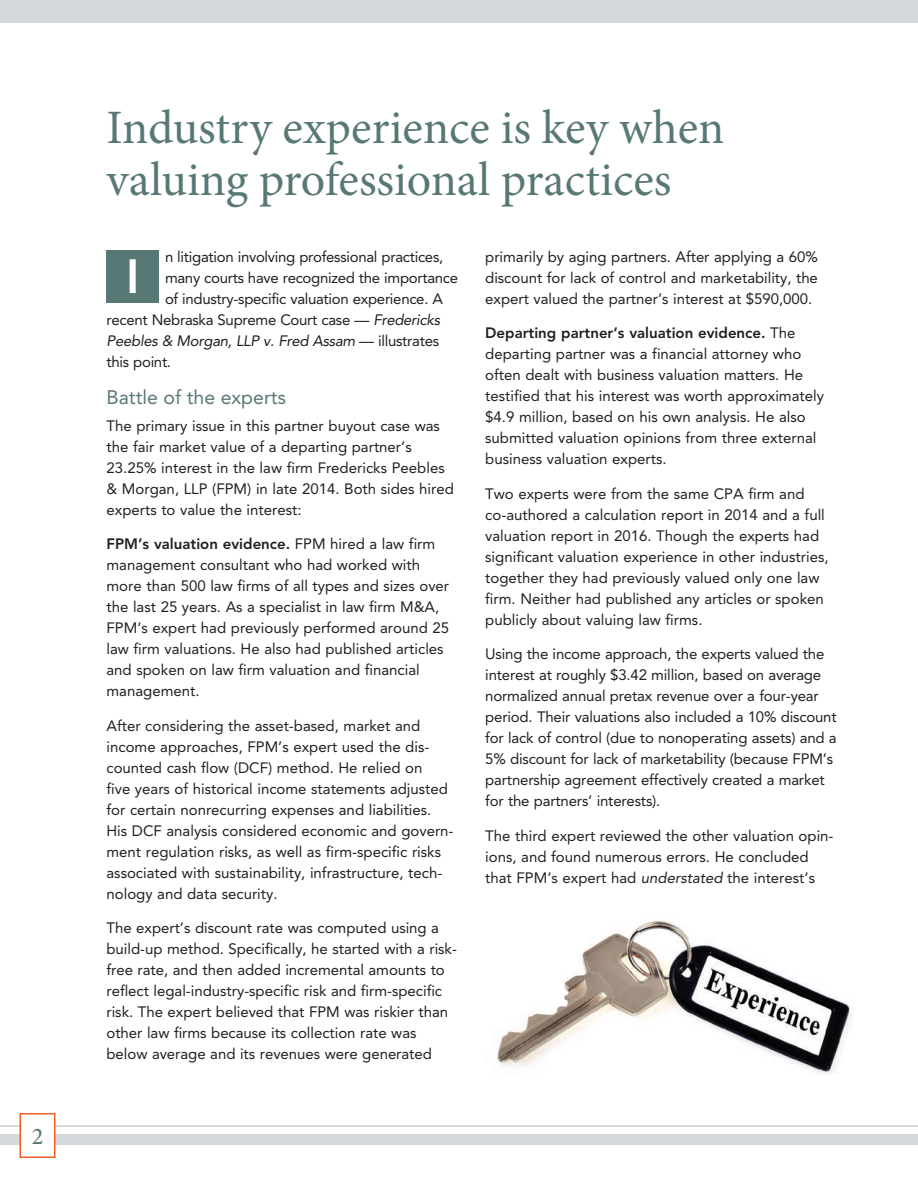
<style>
.page{position:relative;width:918px;height:1188px;background:#fff}
.page>*{position:absolute;margin:0;border:0;box-sizing:border-box;transform-origin:0 0}
.t1{font:48px/52.5px "Minion Pro";color:#587876}
.t2{font:800 48px "Avenir";color:#fff}
.t3{font:500 24px "Minion Pro";color:#587876}
.t4{font:19.5px "Avenir LT Std";color:#587876}
.t5{font:15px/21px "Avenir LT Std";color:#231f20}
.t6{font:15px "Avenir LT Std";letter-spacing:-.02em;color:#231f20}
.t7{font:italic 15px "Avenir LT Std";letter-spacing:-.02em;color:#231f20}
.s1{font-style:italic}
.s2{font-style:normal}
.s3{font-weight:800}
</style>
<div class="page">
<div style="left:0;top:1134px;width:918px;height:10px;background:#d4dadb"></div>
<div style="left:0;top:0;width:918px;height:22px;background:#d4dadb"></div>
<hr style="left:0;top:1125px;width:918px;height:1px;background:#d4dadb">
<div style="left:20px;top:1114px;width:35px;height:43px;background:#fff"></div>
<div style="left:20px;top:1113px;width:36px;height:45px;border:2px solid #f25d23"></div>
<div style="left:106px;top:250px;width:53px;height:53px;background:#587876"></div>
<img style="left:496px;top:921px;width:357px;height:153px">
<h2 class="t3" style="left:32px;top:1120px;width:13px">2</h2>
<h1 class="t1" style="left:106px;top:102px;width:619px">Industry experience is key when valuing professional practices</h1>
<p class="t6" style="left:165px;top:248px;width:280px">n litigation involving professional practices,</p>
<p class="t6" style="left:165px;top:269px;width:295px">many courts have recognized the importance</p>
<p class="t6" style="left:165px;top:290px;width:280px">of industry-specific valuation experience. A</p>
<p class="t6" style="left:106px;top:311px;width:335px">recent Nebraska Supreme Court case — <span class="s1">Fredericks</span></p>
<p class="t7" style="left:106px;top:332px;width:334px">Peebles &amp; Morgan, LLP v. Fred Assam <span class="s2">— illustrates</span></p>
<p class="t6" style="left:106px;top:353px;width:66px">this point.</p>
<h3 class="t4" style="left:106px;top:386px;width:181px">Battle of the experts</h3>
<p class="t5" style="left:106px;top:415px;width:349px">The primary issue in this partner buyout case was the fair market value of a departing partner’s 23.25% interest in the law firm Fredericks Peebles &amp; Morgan, LLP (FPM) in late 2014. Both sides hired experts to value the interest:</p>
<p class="t5" style="left:106px;top:534px;width:344px"><span class="s3">FPM’s valuation evidence.</span> FPM hired a law firm management consultant who had worked with more than 500 law firms of all types and sizes over the last 25 years. As a specialist in law firm M&amp;A, FPM’s expert had previously performed around 25 law firm valuations. He also had published articles and spoken on law firm valuation and financial management.</p>
<p class="t5" style="left:106px;top:715px;width:349px">After considering the asset-based, market and income approaches, FPM’s expert used the dis&shy;counted cash flow (DCF) method. He relied on<br>five years of historical income statements adjusted for certain nonrecurring expenses and liabilities.<br>His DCF analysis considered economic and govern&shy;ment regulation risks, as well as firm-specific risks associated with sustainability, infrastructure, tech&shy;nology and data security.</p>
<p class="t5" style="left:106px;top:918px;width:352px">The expert’s discount rate was computed using a build-up method. Specifically, he started with a risk&shy;free rate, and then added incremental amounts to reflect legal-industry-specific risk and firm-specific risk. The expert believed that FPM was riskier than other law firms because its collection rate was below average and its revenues were generated</p>
<h1 class="t2" style="left:126px;top:239px;width:15px">I</h1>
<p class="t5" style="left:485px;top:246px;width:334px;text-align:justify">primarily by aging partners. After applying a 60% discount for lack of control and marketability, the expert valued the partner’s interest at $590,000.</p>
<p class="t5" style="left:485px;top:323px;width:340px"><span class="s3">Departing partner’s valuation evidence.</span> The departing partner was a financial attorney who often dealt with business valuation matters. He testified that his interest was worth approximately $4.9 million, based on his own analysis. He also submitted valuation opinions from three external business valuation experts.</p>
<p class="t5" style="left:485px;top:483px;width:345px">Two experts were from the same CPA firm and co-authored a calculation report in 2014 and a full valuation report in 2016. Though the experts had significant valuation experience in other industries, together they had previously valued only one law firm. Neither had published any articles or spoken publicly about valuing law firms.</p>
<p class="t5" style="left:485px;top:644px;width:353px">Using the income approach, the experts valued the interest at roughly $3.42 million, based on average normalized annual pretax revenue over a four-year period. Their valuations also included a 10% discount for lack of control (due to nonoperating assets) and a 5% discount for lack of marketability (because FPM’s partnership agreement effectively created a market for the partners’ interests).</p>
<p class="t5" style="left:485px;top:825px;width:350px">The third expert reviewed the other valuation opin&shy;ions, and found numerous errors. He concluded that FPM’s expert had <span class="s1">understated</span> the interest’s</p>
</div>
